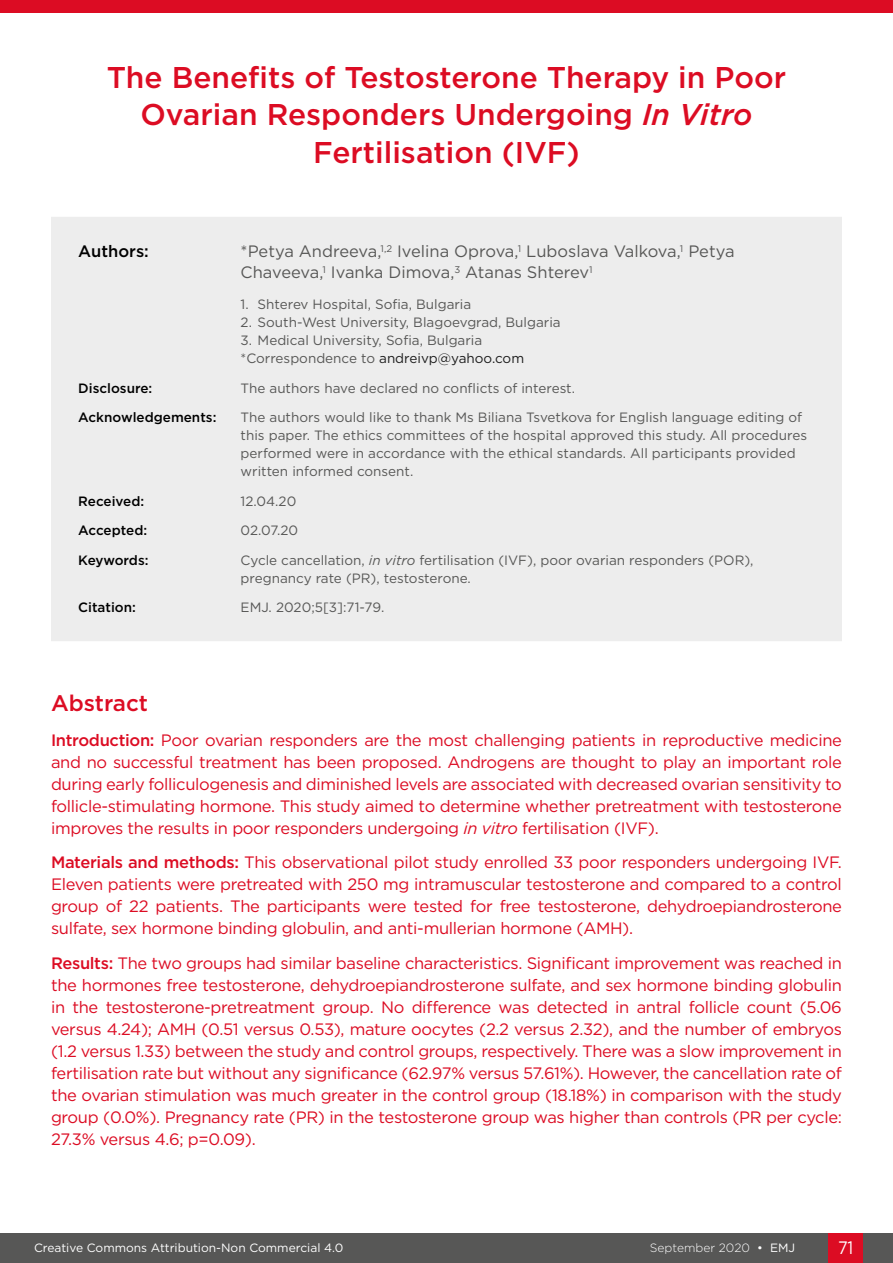
<style>
.page{position:relative;width:893px;height:1263px;background:#fff}
.page>*{position:absolute;margin:0;border:0;box-sizing:border-box;transform-origin:0 0}
.Symposium_Title{font:500 30px/37.5px "Gotham";color:#dc0c23;text-align:center}
.Meeting_Summary_Head{font:500 22.5px "Gotham";color:#dc0c23}
.t1{font:18px "Gotham";color:#fff;scale:.9 1}
.Meeting_Summary_Body{font:16.5px/21.9px "Gotham";letter-spacing:-.02em;color:#dc0c23;text-align:justify}
.t2{font:16.5px/21px "Gotham";color:#575756}
.Article_Details__Aut{font:500 16.5px "Gotham";color:#000}
.Article_Details_Body{font:13.5px/18px "Gotham";color:#575756}
.Article_Details_Head{font:500 13.5px "Gotham";color:#000}
.t3{font:13.5px "Gotham";color:#1d1d1d}
.t4{font:12px "Gotham";color:#fff}
.t5{font:300 12px "Gotham";color:#fff}
.s1{font-style:italic}
.s2{color:#575756}
.s3{font-weight:500}
.s4{font-weight:400}
</style>
<div class="page">
<div style="left:0;top:1233px;width:893px;height:30px;background:#575756"></div>
<div style="left:829px;top:1233px;width:34px;height:30px;background:#dc0c23"></div>
<div style="left:51px;top:217px;width:791px;height:424px;background:#ededed"></div>
<div style="left:0;top:0;width:893px;height:13px;background:#dc0c23"></div>
<p class="Symposium_Title" style="left:107px;top:58px;width:681px">The Benefits of Testosterone Therapy in Poor<br>Ovarian Responders Undergoing <span class="s1">In Vitro<br></span>Fertilisation (IVF)</p>
<p class="Article_Details__Aut" style="left:78px;top:241px;width:72px">Authors:</p>
<p class="t2" style="left:241px;top:241px;width:495px">*Petya Andreeva,<sup>1,2</sup> Ivelina Oprova,<sup>1</sup> Luboslava Valkova,<sup>1</sup> Petya<br>Chaveeva,<sup>1</sup> Ivanka Dimova,<sup>3</sup> Atanas Shterev<sup>1</sup></p>
<p class="Article_Details_Body" style="left:241px;top:295px;width:232px">1. Shterev Hospital, Sofia, Bulgaria</p>
<p class="Article_Details_Body" style="left:241px;top:313px;width:322px">2. South-West University, Blagoevgrad, Bulgaria</p>
<p class="Article_Details_Body" style="left:241px;top:331px;width:243px">3. Medical University, Sofia, Bulgaria</p>
<p class="t3" style="left:241px;top:350px;width:285px"><span class="s2">*Correspondence to</span> andreivp@yahoo.com</p>
<p class="Article_Details_Head" style="left:78px;top:379px;width:76px">Disclosure:</p>
<p class="Article_Details_Body" style="left:241px;top:378px;width:336px">The authors have declared no conflicts of interest.</p>
<p class="Article_Details_Head" style="left:78px;top:408px;width:140px">Acknowledgements:</p>
<p class="Article_Details_Body" style="left:241px;top:408px;width:568px">The authors would like to thank Ms Biliana Tsvetkova for English language editing of this paper. The ethics committees of the hospital approved this study. All procedures performed were in accordance with the ethical standards. All participants provided written informed consent.</p>
<p class="Article_Details_Head" style="left:78px;top:492px;width:67px">Received:</p>
<p class="Article_Details_Body" style="left:241px;top:492px;width:57px">12.04.20</p>
<p class="Article_Details_Head" style="left:78px;top:522px;width:70px">Accepted:</p>
<p class="Article_Details_Body" style="left:241px;top:521px;width:59px">02.07.20</p>
<p class="Article_Details_Head" style="left:78px;top:551px;width:72px">Keywords:</p>
<p class="Article_Details_Body" style="left:241px;top:551px;width:514px">Cycle cancellation, <span class="s1">in vitro</span> fertilisation (IVF), poor ovarian responders (POR), pregnancy rate (PR), testosterone.</p>
<p class="Article_Details_Head" style="left:78px;top:599px;width:59px">Citation:</p>
<p class="Article_Details_Body" style="left:241px;top:598px;width:145px">EMJ. 2020;5[3]:71-79.</p>
<p class="Meeting_Summary_Head" style="left:51px;top:688px;width:99px">Abstract</p>
<p class="Meeting_Summary_Body" style="left:51px;top:728px;width:792px"><span class="s3">Introduction:</span> Poor ovarian responders are the most challenging patients in reproductive medicine and no successful treatment has been proposed. Androgens are thought to play an important role during early folliculogenesis and diminished levels are associated with decreased ovarian sensitivity to follicle-stimulating hormone. This study aimed to determine whether pretreatment with testosterone improves the results in poor responders undergoing <span class="s1">in vitro</span> fertilisation (IVF).</p>
<p class="Meeting_Summary_Body" style="left:51px;top:851px;width:792px"><span class="s3">Materials and methods:</span> This observational pilot study enrolled 33 poor responders undergoing IVF.<br>Eleven patients were pretreated with 250 mg intramuscular testosterone and compared to a control group of 22 patients. The participants were tested for free testosterone, dehydroepiandrosterone sulfate, sex hormone binding globulin, and anti-mullerian hormone (AMH).</p>
<p class="Meeting_Summary_Body" style="left:51px;top:952px;width:792px"><span class="s3">Results:</span> The two groups had similar baseline characteristics. Significant improvement was reached in the hormones free testosterone, dehydroepiandrosterone sulfate, and sex hormone binding globulin in the testosterone-pretreatment group. No difference was detected in antral follicle count (5.06 versus 4.24); AMH (0.51 versus 0.53), mature oocytes (2.2 versus 2.32), and the number of embryos (1.2 versus 1.33) between the study and control groups, respectively. There was a slow improvement in fertilisation rate but without any significance (62.97% versus 57.61%). However, the cancellation rate of the ovarian stimulation was much greater in the control group (18.18%) in comparison with the study group (0.0%). Pregnancy rate (PR) in the testosterone group was higher than controls (PR per cycle:<br>27.3% versus 4.6; p=0.09).</p>
<p class="t4" style="left:34px;top:1240px;width:311px">Creative Commons Attribution-Non Commercial 4.0</p>
<p class="t5" style="left:650px;top:1240px;width:147px">September 2020 <span class="s4">• EMJ</span></p>
<p class="t1" style="left:838px;top:1236px;width:18px">71</p>
</div>
